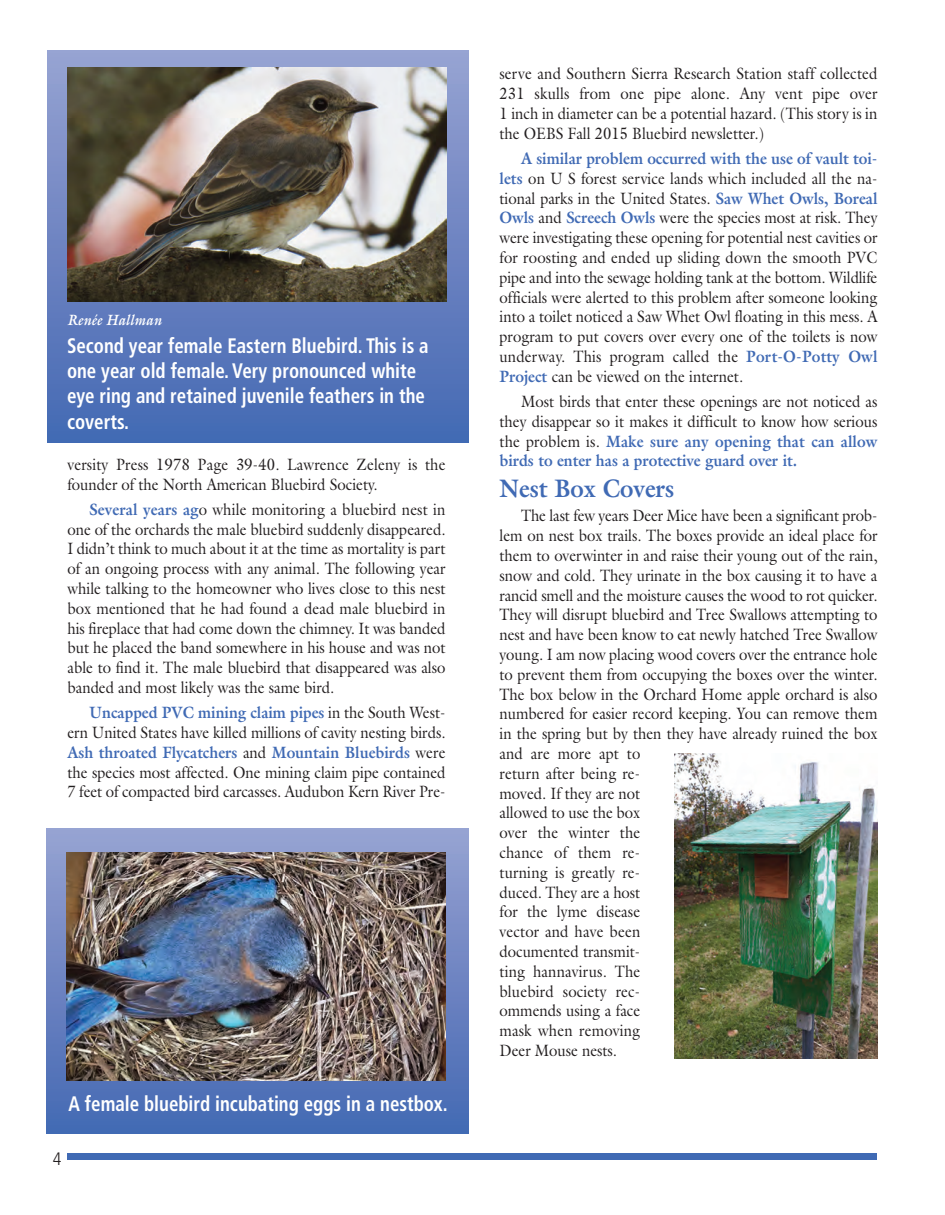
<style>
.page{position:relative;width:945px;height:1215px;background:#fff}
.page>*{position:absolute;margin:0;border:0;box-sizing:border-box;transform-origin:0 0}
.t1{font:700 25.5px "Galliard";color:#406ab4;scale:.9 1}
.t2{font:700 condensed 21px/25.2px "Frutiger";color:#fff;scale:.9 1}
.t3{font:300 condensed 18px "Frutiger";color:#231f20}
.t4{font:16.5px/19.8px "Galliard";color:#231f20;text-align:justify;scale:.9 1}
.t5{font:italic 700 15px "Galliard";color:#fff;scale:.9 1}
.s1{font-weight:700;color:#406ab4}
</style>
<div class="page">
<div style="left:68px;top:1153px;width:810px;height:7px;background:#406ab4"></div>
<div style="left:47px;top:51px;width:422px;height:392px;background:linear-gradient(to bottom,#97a1d1,#4368b2)"></div>
<img style="left:67px;top:67px;width:379px;height:234px">
<div style="left:46px;top:829px;width:422px;height:305px;background:linear-gradient(to bottom,#969fcb,#4267b1)"></div>
<img style="left:67px;top:852px;width:379px;height:228px">
<img style="left:674px;top:754px;width:204px;height:305px">
<p class="t5" style="left:67px;top:314px;width:107px">Renée Hallman</p>
<p class="t2" style="left:67px;top:335px;width:403px">Second year female Eastern Bluebird. This is a one year old female. Very pronounced white eye ring and retained juvenile feathers in the coverts.</p>
<p class="t4" style="left:68px;top:456px;width:422px">versity Press 1978 Page 39-40. Lawrence Zeleny is the founder of the North American Bluebird Society.</p>
<p class="t4" style="left:68px;top:501px;width:422px;text-indent:22px"><span class="s1">Several years ag</span>o while monitoring a bluebird nest in one of the orchards the male bluebird suddenly disappeared.<br>I didn’t think to much about it at the time as mortality is part of an ongoing process with any animal. The following year while talking to the homeowner who lives close to this nest box mentioned that he had found a dead male bluebird in his fireplace that had come down the chimney. It was banded but he placed the band somewhere in his house and was not able to find it. The male bluebird that disappeared was also banded and most likely was the same bird.</p>
<p class="t4" style="left:68px;top:704px;width:422px;text-indent:22px"><span class="s1">Uncapped PVC mining claim pipes</span> in the South West&shy;ern United States have killed millions of cavity nesting birds.<br><span class="s1">Ash throated Flycatchers</span> and <span class="s1">Mountain Bluebirds</span> were the species most affected. One mining claim pipe contained 7 feet of compacted bird carcasses. Audubon Kern River Pre-</p>
<p class="t2" style="left:69px;top:1093px;width:423px">A female bluebird incubating eggs in a nestbox.</p>
<p class="t3" style="left:53px;top:1152px;width:10px">4</p>
<p class="t4" style="left:500px;top:66px;width:422px">serve and Southern Sierra Research Station staff collected 231 skulls from one pipe alone. Any vent pipe over 1 inch in diameter can be a potential hazard. (This story is in the OEBS Fall 2015 Bluebird newsletter.)</p>
<p class="t4" style="left:500px;top:150px;width:422px;text-indent:22px"><span class="s1">A similar problem occurred with the use of vault toi&shy;lets</span> on U S forest service lands which included all the na&shy;tional parks in the United States. <span class="s1">Saw Whet Owls, Boreal Owls</span> and <span class="s1">Screech Owls</span> were the species most at risk. They were investigating these opening for potential nest cavities or for roosting and ended up sliding down the smooth PVC pipe and into the sewage holding tank at the bottom. Wildlife officials were alerted to this problem after someone looking into a toilet noticed a Saw Whet Owl floating in this mess. A program to put covers over every one of the toilets is now underway. This program called the <span class="s1">Port-O-Potty Owl Project</span> can be viewed on the internet.</p>
<p class="t4" style="left:500px;top:393px;width:422px;text-indent:22px">Most birds that enter these openings are not noticed as they disappear so it makes it difficult to know how serious the problem is. <span class="s1">Make sure any opening that can allow birds to enter has a protective guard over it.</span></p>
<p class="t1" style="left:500px;top:479px;width:196px">Nest Box Covers</p>
<p class="t4" style="left:500px;top:508px;width:422px;text-align:left;text-indent:22px">The last few years Deer Mice have been a significant prob&shy;lem on nest box trails. The boxes provide an ideal place for them to overwinter in and raise their young out of the rain, snow and cold. They urinate in the box causing it to have a rancid smell and the moisture causes the wood to rot quicker.<br>They will disrupt bluebird and Tree Swallows attempting to nest and have been know to eat newly hatched Tree Swallow young. I am now placing wood covers over the entrance hole to prevent them from occupying the boxes over the winter.<br>The box below in the Orchard Home apple orchard is also numbered for easier record keeping. You can remove them in the spring but by then they have already ruined the box and are more apt to<br>return after being re-<br>moved. If they are not<br>allowed to use the box<br>over the winter the<br>chance of them re-<br>turning is greatly re-<br>duced. They are a host<br>for the lyme disease<br>vector and have been<br>documented transmit-<br>ting hannavirus. The<br>bluebird society rec-<br>ommends using a face<br>mask when removing<br>Deer Mouse nests.</p>
</div>
